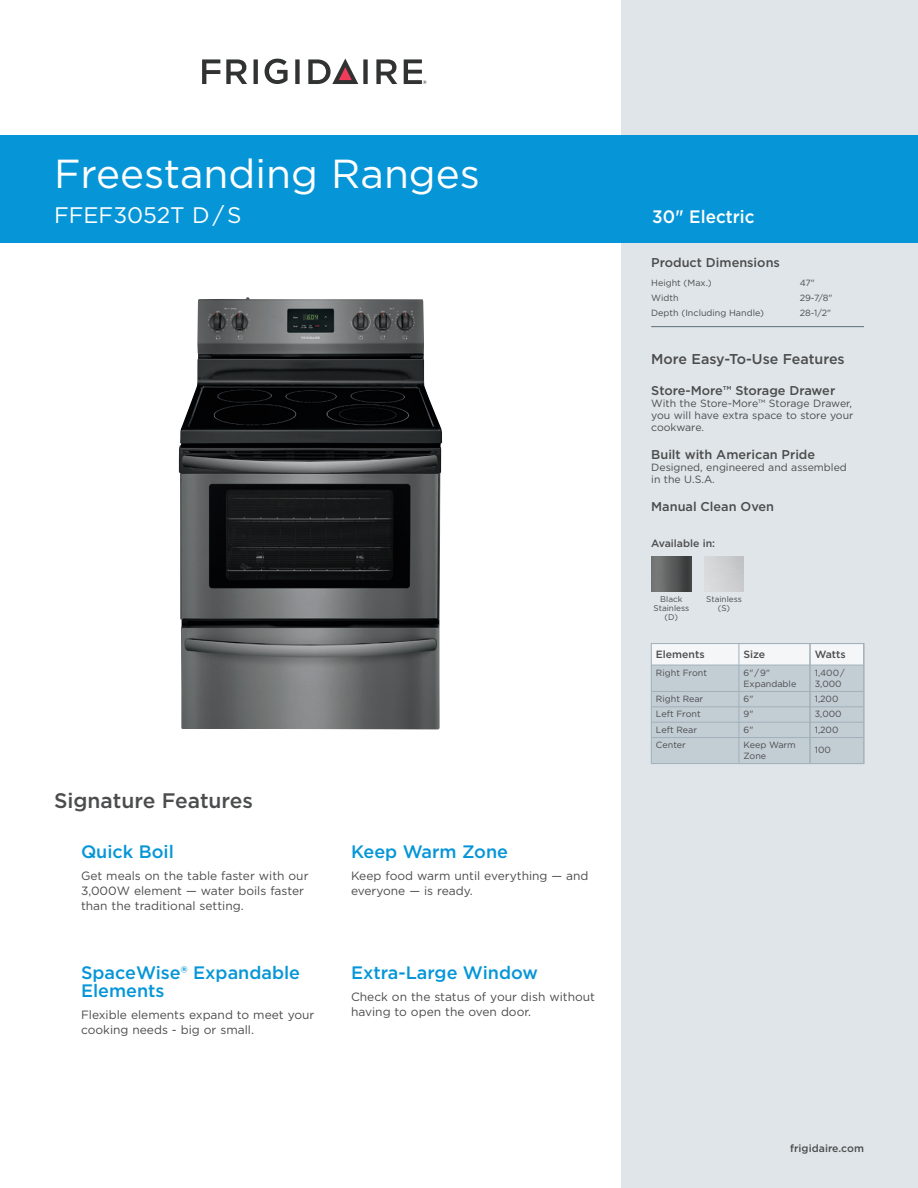
<style>
.page{position:relative;width:918px;height:1188px;background:#fff}
.page>*{position:absolute;margin:0;border:0;box-sizing:border-box;transform-origin:0 0}
.t1{font:40.5px "Gotham";color:#fff}
.t2{font:22.5px "Gotham";color:#fff}
.t3{font:500 21px "Gotham";color:#4b4c4d}
.t4{font:500 18px/18px "Gotham";color:#0696d7}
.t5{font:500 18px "Gotham";color:#fff;scale:.95 1}
.t6{font:500 14.25px "Gotham";color:#4b4c4d}
.t7{font:500 12.75px "Gotham";color:#4b4c4d}
.t8{font:12px/15px "Gotham";color:#4b4c4d}
.t9{font:10.5px/12px "Gotham";color:#4b4c4d}
.t10{font:500 10.5px "Gotham";color:#4b4c4d}
.t11{font:9px/15.3px "Gotham";color:#4b4c4d}
.t12{font:8.25px/9px "Gotham";color:#4b4c4d;text-align:center}
</style>
<div class="page">
<div style="left:621px;top:0;width:297px;height:1188px;background:#dfe5e9"></div>
<svg style="left:265px;top:59px;width:23px;height:25px"></svg>
<svg style="left:202px;top:59px;width:18px;height:25px"></svg>
<svg style="left:226px;top:59px;width:21px;height:25px"></svg>
<svg style="left:254px;top:59px;width:4px;height:25px"></svg>
<svg style="left:295px;top:59px;width:5px;height:25px"></svg>
<svg style="left:376px;top:59px;width:21px;height:25px"></svg>
<svg style="left:308px;top:59px;width:60px;height:25px"></svg>
<svg style="left:404px;top:59px;width:23px;height:25px"></svg>
<div style="left:0;top:135px;width:918px;height:108px;background:#0696d7"></div>
<hr style="left:651px;top:326px;width:213px;height:1px;background:#5b6f7b">
<div style="left:651px;top:644px;width:213px;height:120px;background:#c3cdd4"></div>
<div style="left:651px;top:644px;width:212px;height:21px;background:#f4f6f7"></div>
<hr style="left:651px;top:665px;width:212px;height:1px;background:#a2b1bb">
<hr style="left:651px;top:691px;width:212px;height:1px;background:#a2b1bb">
<hr style="left:651px;top:707px;width:212px;height:1px;background:#a2b1bb">
<hr style="left:651px;top:722px;width:212px;height:1px;background:#a2b1bb">
<hr style="left:651px;top:737px;width:212px;height:1px;background:#a2b1bb">
<div style="left:651px;top:643px;width:213px;height:121px;border:1px solid #a2b1bb"></div>
<div style="left:810px;top:643px;width:54px;height:121px;border:1px solid #a2b1bb"></div>
<div style="left:739px;top:643px;width:71px;height:121px;border:1px solid #a2b1bb"></div>
<img style="left:179px;top:297px;width:263px;height:432px">
<img style="left:651px;top:557px;width:40px;height:34px">
<h1 class="t1" style="left:54px;top:147px;width:428px">Freestanding Ranges</h1>
<h2 class="t2" style="left:54px;top:201px;width:189px">FFEF3052T D / S</h2>
<h1 class="t1" style="left:54px;top:147px;width:342px">Drop-In Cooktop</h1>
<h2 class="t2" style="left:69px;top:201px;width:48px">P C</h2>
<h2 class="t2" style="left:145px;top:201px;width:67px">85K S</h2>
<h3 class="t5" style="left:648px;top:205px;width:109px">30" Electric</h3>
<h3 class="t5" style="left:652px;top:205px;width:109px">30" Electric</h3>
<p class="t7" style="left:651px;top:254px;width:130px">Product Dimensions</p>
<p class="t11" style="left:651px;top:275px;width:62px">Height (Max.)</p>
<p class="t11" style="left:800px;top:275px;width:17px">47"</p>
<p class="t11" style="left:651px;top:290px;width:29px">Width</p>
<p class="t11" style="left:800px;top:290px;width:34px">29-7/8"</p>
<p class="t11" style="left:651px;top:305px;width:114px">Depth (Including Handle)</p>
<p class="t11" style="left:800px;top:305px;width:33px">28-1/2"</p>
<p class="t6" style="left:651px;top:349px;width:195px">More Easy-To-Use Features</p>
<p class="t7" style="left:651px;top:383px;width:186px">Store-More™ Storage Drawer</p>
<p class="t9" style="left:651px;top:397px;width:204px">With the Store-More™ Storage Drawer, you will have extra space to store your cookware.</p>
<p class="t7" style="left:651px;top:446px;width:166px">Built with American Pride</p>
<p class="t9" style="left:651px;top:461px;width:197px">Designed, engineered and assembled in the U.S.A.</p>
<p class="t7" style="left:651px;top:498px;width:124px">Manual Clean Oven</p>
<p class="t10" style="left:651px;top:537px;width:65px">Available in:</p>
<h3 class="t3" style="left:54px;top:787px;width:201px">Signature Features</h3>
<h3 class="t4" style="left:81px;top:843px;width:94px">Quick Boil</h3>
<p class="t8" style="left:81px;top:868px;width:229px">Get meals on the table faster with our<br>3,000W element — water boils faster than the traditional setting.</p>
<h3 class="t4" style="left:81px;top:964px;width:221px">SpaceWise® Expandable<br>Elements</h3>
<p class="t8" style="left:81px;top:1007px;width:235px">Flexible elements expand to meet your cooking needs - big or small.</p>
<h3 class="t4" style="left:351px;top:843px;width:159px">Keep Warm Zone</h3>
<p class="t8" style="left:351px;top:868px;width:239px">Keep food warm until everything — and everyone — is ready.</p>
<h3 class="t4" style="left:351px;top:964px;width:189px">Extra-Large Window</h3>
<p class="t8" style="left:351px;top:989px;width:246px">Check on the status of your dish without having to open the oven door.</p>
<p class="t12" style="left:653px;top:594px;width:37px">Black<br>Stainless (D)</p>
<p class="t12" style="left:706px;top:594px;width:37px">Stainless (S)</p>
<p class="t10" style="left:656px;top:647px;width:50px">Elements</p>
<p class="t11" style="left:656px;top:665px;width:53px">Right Front</p>
<p class="t11" style="left:656px;top:691px;width:49px">Right Rear<br>Left Front<br>Left Rear<br>Center</p>
<p class="t10" style="left:744px;top:647px;width:23px">Size</p>
<p class="t11" style="left:744px;top:668px;width:54px;line-height:10.5px">6" / 9"<br>Expandable</p>
<p class="t11" style="left:744px;top:691px;width:54px">6"<br>9"<br>6"<br>Keep Warm</p>
<p class="t11" style="left:744px;top:748px;width:24px">Zone</p>
<p class="t10" style="left:815px;top:647px;width:32px">Watts</p>
<p class="t11" style="left:815px;top:668px;width:32px;line-height:10.5px">1,400 /<br>3,000</p>
<p class="t11" style="left:815px;top:691px;width:28px">1,200<br>3,000<br>1,200</p>
<p class="t11" style="left:815px;top:742px;width:18px">100</p>
<p class="t10" style="left:790px;top:1141px;width:75px">frigidaire.com</p>
</div>
